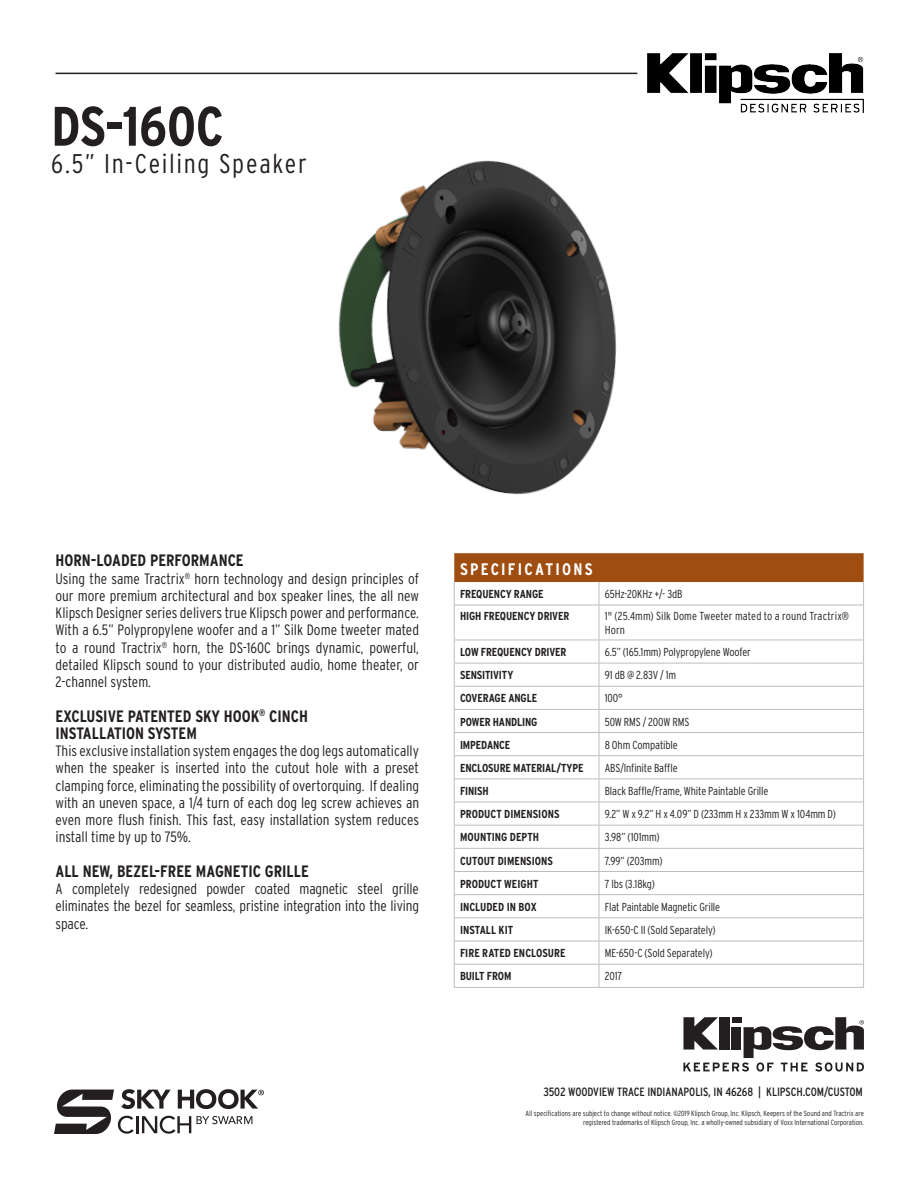
<style>
.page{position:relative;width:918px;height:1188px;background:#fff}
.page>*{position:absolute;margin:0;border:0;box-sizing:border-box;transform-origin:0 0}
.Serie_-_Black_Left{font:700 55.5px "Interstate Condensed";letter-spacing:-.01em;color:#231f20}
.Serie_-_Black_Left-2{font:300 27px "Interstate Condensed";letter-spacing:.06em;color:#231f20}
.Spec___Bold{font:700 16.65px "Interstate Condensed";letter-spacing:.135em;color:#fff}
.t1{font:700 16.5px "Interstate Condensed";color:#231f20}
.t2{font:300 15px/17.2px "Interstate Condensed";letter-spacing:-.005em;color:#231f20;text-align:justify}
.t3{font:12px "Interstate Condensed";letter-spacing:-.005em;color:#231f20}
.Spec___Bold-2{font:300 11.55px "Interstate Condensed";letter-spacing:-.01em;color:#231f20}
.Spec___Bold-3{font:700 11.55px "Interstate Condensed";letter-spacing:-.01em;color:#231f20}
.Spec___Bold-4{font:300 11.55px/14.1px "Interstate Condensed";letter-spacing:.01em;color:#231f20}
.t4{font:300 7.5px/9px "Interstate Condensed";color:#231f20;text-align:right}
</style>
<div class="page">
<hr style="left:56px;top:73px;width:581px;height:1px;background:#231f20">
<svg style="left:455px;top:606px;width:144px;height:381px"></svg>
<svg style="left:600px;top:639px;width:263px;height:325px"></svg>
<svg style="left:454px;top:553px;width:410px;height:52px"></svg>
<hr style="left:454px;top:605px;width:145px;height:1px;background:#bcbdc0">
<hr style="left:454px;top:605px;width:1px;height:35px;background:#bcbdc0">
<hr style="left:599px;top:605px;width:1px;height:35px;background:#bcbdc0">
<hr style="left:863px;top:605px;width:1px;height:35px;background:#bcbdc0">
<svg style="left:454px;top:641px;width:1px;height:346px"></svg>
<svg style="left:599px;top:641px;width:1px;height:346px"></svg>
<svg style="left:863px;top:641px;width:1px;height:346px"></svg>
<hr style="left:599px;top:605px;width:265px;height:1px;background:#bcbdc0">
<hr style="left:454px;top:640px;width:145px;height:1px;background:#bcbdc0">
<hr style="left:599px;top:640px;width:265px;height:1px;background:#bcbdc0">
<hr style="left:454px;top:663px;width:145px;height:1px;background:#bcbdc0">
<hr style="left:599px;top:663px;width:265px;height:1px;background:#bcbdc0">
<hr style="left:454px;top:686px;width:145px;height:1px;background:#bcbdc0">
<hr style="left:599px;top:686px;width:265px;height:1px;background:#bcbdc0">
<hr style="left:454px;top:709px;width:145px;height:1px;background:#bcbdc0">
<hr style="left:599px;top:709px;width:265px;height:1px;background:#bcbdc0">
<hr style="left:454px;top:732px;width:145px;height:1px;background:#bcbdc0">
<hr style="left:599px;top:732px;width:265px;height:1px;background:#bcbdc0">
<hr style="left:454px;top:755px;width:145px;height:1px;background:#bcbdc0">
<hr style="left:599px;top:755px;width:265px;height:1px;background:#bcbdc0">
<hr style="left:454px;top:779px;width:145px;height:1px;background:#bcbdc0">
<hr style="left:599px;top:779px;width:265px;height:1px;background:#bcbdc0">
<hr style="left:454px;top:802px;width:145px;height:1px;background:#bcbdc0">
<hr style="left:599px;top:802px;width:265px;height:1px;background:#bcbdc0">
<hr style="left:454px;top:825px;width:145px;height:1px;background:#bcbdc0">
<hr style="left:599px;top:825px;width:265px;height:1px;background:#bcbdc0">
<hr style="left:454px;top:848px;width:145px;height:1px;background:#bcbdc0">
<hr style="left:599px;top:848px;width:265px;height:1px;background:#bcbdc0">
<hr style="left:454px;top:871px;width:145px;height:1px;background:#bcbdc0">
<hr style="left:599px;top:871px;width:265px;height:1px;background:#bcbdc0">
<hr style="left:454px;top:894px;width:145px;height:1px;background:#bcbdc0">
<hr style="left:599px;top:894px;width:265px;height:1px;background:#bcbdc0">
<hr style="left:454px;top:918px;width:145px;height:1px;background:#bcbdc0">
<hr style="left:599px;top:918px;width:265px;height:1px;background:#bcbdc0">
<hr style="left:454px;top:941px;width:145px;height:1px;background:#bcbdc0">
<hr style="left:599px;top:941px;width:265px;height:1px;background:#bcbdc0">
<hr style="left:454px;top:964px;width:145px;height:1px;background:#bcbdc0">
<hr style="left:599px;top:964px;width:265px;height:1px;background:#bcbdc0">
<hr style="left:454px;top:987px;width:145px;height:1px;background:#bcbdc0">
<hr style="left:599px;top:987px;width:265px;height:1px;background:#bcbdc0">
<svg style="left:683px;top:1017px;width:181px;height:55px"></svg>
<img style="left:227px;top:72px;width:505px;height:488px">
<img style="left:647px;top:54px;width:217px;height:58px">
<svg style="left:54px;top:1089px;width:210px;height:45px"></svg>
<p class="Serie_-_Black_Left" style="left:51px;top:95px;width:174px">DS-160C</p>
<p class="Serie_-_Black_Left-2" style="left:51px;top:148px;width:257px">6.5” In-Ceiling Speaker</p>
<p class="t1" style="left:56px;top:551px;width:190px">HORN-LOADED PERFORMANCE</p>
<p class="t2" style="left:56px;top:570px;width:365px">Using the same Tractrix<sup>®</sup> horn technology and design principles of our more premium architectural and box speaker lines, the all new Klipsch Designer series delivers true Klipsch power and performance.<br>With a 6.5” Polypropylene woofer and a 1” Silk Dome tweeter mated to a round Tractrix<sup>®</sup> horn, the DS-160C brings dynamic, powerful, detailed Klipsch sound to your distributed audio, home theater, or 2-channel system.</p>
<p class="t1" style="left:56px;top:707px;width:254px">EXCLUSIVE PATENTED SKY HOOK<sup>®</sup> CINCH</p>
<p class="t1" style="left:56px;top:724px;width:143px">INSTALLATION SYSTEM</p>
<p class="t2" style="left:56px;top:742px;width:365px">This exclusive installation system engages the dog legs automatically when the speaker is inserted into the cutout hole with a preset clamping force, eliminating the possibility of overtorquing. If dealing with an uneven space, a 1/4 turn of each dog leg screw achieves an even more flush finish. This fast, easy installation system reduces install time by up to 75%.</p>
<p class="t1" style="left:56px;top:862px;width:255px">ALL NEW, BEZEL-FREE MAGNETIC GRILLE</p>
<p class="t2" style="left:56px;top:880px;width:365px">A completely redesigned powder coated magnetic steel grille eliminates the bezel for seamless, pristine integration into the living space.</p>
<p class="Spec___Bold" style="left:460px;top:560px;width:134px">SPECIFICATIONS</p>
<p class="Spec___Bold-3" style="left:460px;top:588px;width:85px">FREQUENCY RANGE</p>
<p class="Spec___Bold-2" style="left:605px;top:587px;width:79px">65Hz-20KHz +/- 3dB</p>
<p class="Spec___Bold-3" style="left:460px;top:610px;width:111px">HIGH FREQUENCY DRIVER</p>
<p class="Spec___Bold-4" style="left:605px;top:609px;width:246px">1" (25.4mm) Silk Dome Tweeter mated to a round Tractrix®<br>Horn</p>
<p class="Spec___Bold-3" style="left:460px;top:646px;width:108px">LOW FREQUENCY DRIVER</p>
<p class="Spec___Bold-2" style="left:605px;top:646px;width:148px">6.5” (165.1mm) Polypropylene Woofer</p>
<p class="Spec___Bold-3" style="left:460px;top:669px;width:55px">SENSITIVITY</p>
<p class="Spec___Bold-2" style="left:605px;top:669px;width:73px">91 dB @ 2.83V / 1m</p>
<p class="Spec___Bold-3" style="left:460px;top:692px;width:79px">COVERAGE ANGLE</p>
<p class="Spec___Bold-2" style="left:605px;top:692px;width:20px">100°</p>
<p class="Spec___Bold-3" style="left:460px;top:715px;width:79px">POWER HANDLING</p>
<p class="Spec___Bold-2" style="left:605px;top:715px;width:86px">50W RMS / 200W RMS</p>
<p class="Spec___Bold-3" style="left:460px;top:738px;width:52px">IMPEDANCE</p>
<p class="Spec___Bold-2" style="left:605px;top:738px;width:75px">8 Ohm Compatible</p>
<p class="Spec___Bold-3" style="left:460px;top:761px;width:125px">ENCLOSURE MATERIAL/TYPE</p>
<p class="Spec___Bold-2" style="left:605px;top:761px;width:74px">ABS/Infinite Baffle</p>
<p class="Spec___Bold-3" style="left:460px;top:785px;width:30px">FINISH</p>
<p class="Spec___Bold-2" style="left:605px;top:785px;width:165px">Black Baffle/Frame, White Paintable Grille</p>
<p class="Spec___Bold-3" style="left:460px;top:808px;width:101px">PRODUCT DIMENSIONS</p>
<p class="Spec___Bold-2" style="left:605px;top:808px;width:233px">9.2” W x 9.2” H x 4.09” D (233mm H x 233mm W x 104mm D)</p>
<p class="Spec___Bold-3" style="left:460px;top:831px;width:81px">MOUNTING DEPTH</p>
<p class="Spec___Bold-2" style="left:605px;top:831px;width:56px">3.98” (101mm)</p>
<p class="Spec___Bold-3" style="left:460px;top:854px;width:94px">CUTOUT DIMENSIONS</p>
<p class="Spec___Bold-2" style="left:605px;top:854px;width:59px">7.99” (203mm)</p>
<p class="Spec___Bold-3" style="left:460px;top:877px;width:80px">PRODUCT WEIGHT</p>
<p class="Spec___Bold-2" style="left:605px;top:877px;width:52px">7 lbs (3.18kg)</p>
<p class="Spec___Bold-3" style="left:460px;top:900px;width:78px">INCLUDED IN BOX</p>
<p class="Spec___Bold-2" style="left:605px;top:900px;width:117px">Flat Paintable Magnetic Grille</p>
<p class="Spec___Bold-3" style="left:460px;top:924px;width:55px">INSTALL KIT</p>
<p class="Spec___Bold-2" style="left:605px;top:923px;width:112px">IK-650-C II (Sold Separately)</p>
<p class="Spec___Bold-3" style="left:460px;top:947px;width:107px">FIRE RATED ENCLOSURE</p>
<p class="Spec___Bold-2" style="left:605px;top:947px;width:109px">ME-650-C (Sold Separately)</p>
<p class="Spec___Bold-3" style="left:460px;top:970px;width:53px">BUILT FROM</p>
<p class="Spec___Bold-2" style="left:605px;top:970px;width:19px">2017</p>
<p class="t3" style="left:543px;top:1085px;width:321px">3502 WOODVIEW TRACE INDIANAPOLIS, IN 46268 | KLIPSCH.COM/CUSTOM</p>
<p class="t4" style="left:526px;top:1109px;width:340px">All specifications are subject to change without notice. ©2019 Klipsch Group, Inc. Klipsch, Keepers of the Sound and Tractrix are registered trademarks of Klipsch Group, Inc. a wholly-owned subsidiary of Voxx International Corporation.</p>
</div>
